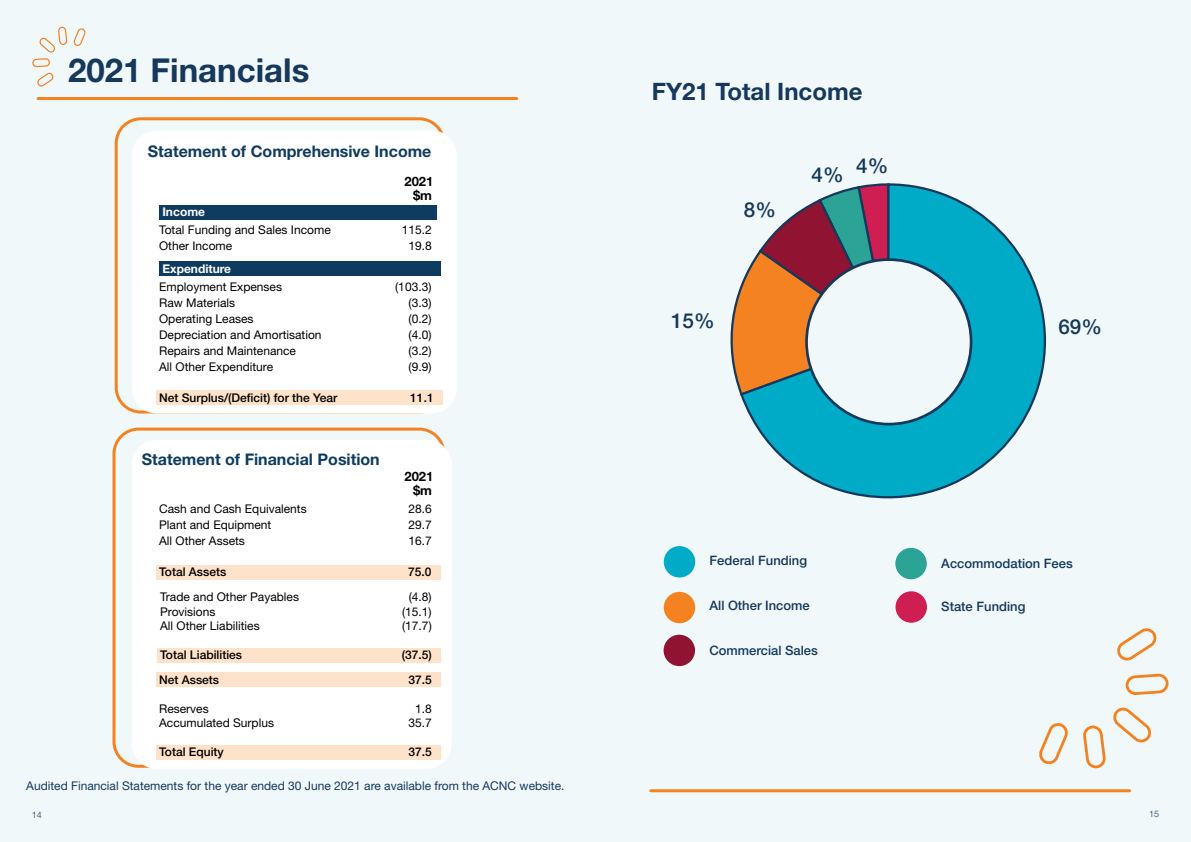
<style>
.page{position:relative;width:1191px;height:842px;background:#f0f8fa}
.page>*{position:absolute;margin:0;border:0;box-sizing:border-box;transform-origin:0 0}
.t1{font:700 33px "Helvetica Neue LT Std";color:#15385c}
.t2{font:700 24px "Helvetica Neue LT Std";color:#15385c}
.t3{font:500 20.6px "Helvetica Neue LT Std";color:#15385c}
.t4{font:700 16px "Helvetica Neue LT Std";color:#0e3b60}
.t5{font:500 13px "Helvetica Neue LT Std";color:#15385c}
.t6{font:700 13px "Helvetica Neue LT Std";color:#000}
.t7{font:12px "Helvetica Neue LT Std";color:#000}
.t8{font:500 12px "Helvetica Neue LT Std";color:#000}
.t9{font:12px "Helvetica Neue LT Std";color:#15385c}
.t10{font:700 12px "Helvetica Neue LT Std";color:#fff}
.t11{font:300 9px "Helvetica Neue LT Std";color:#15385c}
</style>
<div class="page">
<div style="left:112px;top:428px;width:333px;height:340px;border:3px solid #f58220;border-radius:25px"></div>
<div style="left:132px;top:440px;width:320px;height:329px;background:#fff;border-radius:25px"></div>
<div style="left:115px;top:117px;width:330px;height:296px;border:3px solid #f58220;border-radius:25px"></div>
<hr style="left:38px;top:97px;width:479px;height:3px;background:#f58220">
<div style="left:132px;top:130px;width:325px;height:283px;background:#fff;border-radius:25px"></div>
<div style="left:159px;top:205px;width:278px;height:15px;background:#0e3b60"></div>
<div style="left:159px;top:261px;width:281px;height:15px;background:#0e3b60"></div>
<div style="left:156px;top:390px;width:287px;height:15px;background:#fee2c9"></div>
<div style="left:156px;top:565px;width:284px;height:14px;background:#fee2c9"></div>
<div style="left:157px;top:648px;width:283px;height:15px;background:#fee2c9"></div>
<div style="left:156px;top:672px;width:284px;height:15px;background:#fee2c9"></div>
<div style="left:156px;top:745px;width:284px;height:15px;background:#fee2c9"></div>
<svg style="left:32px;top:26px;width:54px;height:86px"></svg>
<div style="left:895px;top:591px;width:32px;height:32px;background:#cf1e51;border-radius:50%"></div>
<div style="left:664px;top:546px;width:31px;height:31px;background:#00abc7;border-radius:50%"></div>
<div style="left:664px;top:592px;width:31px;height:31px;background:#f58220;border-radius:50%"></div>
<div style="left:663px;top:635px;width:32px;height:31px;background:#901431;border-radius:50%"></div>
<div style="left:895px;top:548px;width:31px;height:31px;background:#2ba395;border-radius:50%"></div>
<hr style="left:651px;top:789px;width:478px;height:3px;background:#f58220">
<svg style="left:1035px;top:720px;width:36px;height:47px"></svg>
<svg style="left:1082px;top:725px;width:22px;height:44px"></svg>
<svg style="left:1116px;top:626px;width:42px;height:37px"></svg>
<svg style="left:1124px;top:674px;width:45px;height:20px"></svg>
<svg style="left:1112px;top:704px;width:42px;height:42px"></svg>
<svg style="left:723px;top:182px;width:15px;height:215px"></svg>
<svg style="left:738px;top:182px;width:309px;height:317px"></svg>
<div style="left:806px;top:260px;width:165px;height:164px;background:#f0f8fa;border-radius:50%"></div>
<h1 class="t1" style="left:68px;top:50px;width:243px">2021 Financials</h1>
<h3 class="t4" style="left:148px;top:141px;width:285px">Statement of Comprehensive Income</h3>
<p class="t6" style="left:404px;top:173px;width:30px">2021</p>
<p class="t6" style="left:413px;top:187px;width:21px">$m</p>
<p class="t10" style="left:162px;top:205px;width:44px">Income</p>
<p class="t7" style="left:159px;top:223px;width:173px">Total Funding and Sales Income</p>
<p class="t7" style="left:402px;top:223px;width:32px">115.2</p>
<p class="t7" style="left:159px;top:239px;width:75px">Other Income</p>
<p class="t7" style="left:408px;top:239px;width:25px">19.8</p>
<p class="t10" style="left:162px;top:261px;width:70px">Expenditure</p>
<p class="t7" style="left:159px;top:279px;width:124px">Employment Expenses</p>
<p class="t7" style="left:395px;top:279px;width:38px">(103.3)</p>
<p class="t7" style="left:159px;top:295px;width:77px">Raw Materials</p>
<p class="t7" style="left:408px;top:295px;width:24px">(3.3)</p>
<p class="t7" style="left:159px;top:311px;width:96px">Operating Leases</p>
<p class="t7" style="left:408px;top:311px;width:24px">(0.2)</p>
<p class="t7" style="left:159px;top:327px;width:164px">Depreciation and Amortisation</p>
<p class="t7" style="left:408px;top:327px;width:24px">(4.0)</p>
<p class="t7" style="left:159px;top:343px;width:138px">Repairs and Maintenance</p>
<p class="t7" style="left:408px;top:343px;width:24px">(3.2)</p>
<p class="t7" style="left:159px;top:359px;width:116px">All Other Expenditure</p>
<p class="t7" style="left:408px;top:359px;width:24px">(9.9)</p>
<p class="t8" style="left:159px;top:390px;width:180px">Net Surplus/(Deficit) for the Year</p>
<p class="t8" style="left:410px;top:390px;width:25px">11.1</p>
<h3 class="t4" style="left:142px;top:449px;width:239px">Statement of Financial Position</h3>
<p class="t6" style="left:404px;top:468px;width:30px">2021</p>
<p class="t6" style="left:413px;top:483px;width:21px">$m</p>
<p class="t7" style="left:159px;top:502px;width:149px">Cash and Cash Equivalents</p>
<p class="t7" style="left:408px;top:502px;width:25px">28.6</p>
<p class="t7" style="left:159px;top:518px;width:114px">Plant and Equipment</p>
<p class="t7" style="left:408px;top:518px;width:25px">29.7</p>
<p class="t7" style="left:159px;top:534px;width:87px">All Other Assets</p>
<p class="t7" style="left:408px;top:534px;width:25px">16.7</p>
<p class="t8" style="left:159px;top:565px;width:69px">Total Assets</p>
<p class="t8" style="left:408px;top:565px;width:25px">75.0</p>
<p class="t7" style="left:160px;top:590px;width:140px">Trade and Other Payables</p>
<p class="t7" style="left:409px;top:590px;width:24px">(4.8)</p>
<p class="t7" style="left:160px;top:604px;width:57px">Provisions</p>
<p class="t7" style="left:402px;top:604px;width:31px">(15.1)</p>
<p class="t7" style="left:160px;top:619px;width:101px">All Other Liabilities</p>
<p class="t7" style="left:402px;top:619px;width:31px">(17.7)</p>
<p class="t8" style="left:160px;top:648px;width:84px">Total Liabilities</p>
<p class="t8" style="left:402px;top:648px;width:32px">(37.5)</p>
<p class="t8" style="left:159px;top:672px;width:62px">Net Assets</p>
<p class="t8" style="left:408px;top:672px;width:25px">37.5</p>
<p class="t7" style="left:159px;top:701px;width:51px">Reserves</p>
<p class="t7" style="left:415px;top:701px;width:18px">1.8</p>
<p class="t7" style="left:159px;top:715px;width:116px">Accumulated Surplus</p>
<p class="t7" style="left:408px;top:715px;width:25px">35.7</p>
<p class="t8" style="left:159px;top:745px;width:66px">Total Equity</p>
<p class="t8" style="left:408px;top:745px;width:25px">37.5</p>
<p class="t9" style="left:26px;top:778px;width:540px">Audited Financial Statements for the year ended 30 June 2021 are available from the ACNC website.</p>
<p class="t11" style="left:32px;top:810px;width:12px">14</p>
<h2 class="t2" style="left:652px;top:77px;width:212px">FY21 Total Income</h2>
<h3 class="t3" style="left:744px;top:197px;width:34px">8%</h3>
<h3 class="t3" style="left:811px;top:162px;width:34px">4%</h3>
<h3 class="t3" style="left:856px;top:153px;width:34px">4%</h3>
<h3 class="t3" style="left:671px;top:308px;width:45px">15%</h3>
<h3 class="t3" style="left:1058px;top:314px;width:45px">69%</h3>
<p class="t5" style="left:709px;top:552px;width:99px">Federal Funding</p>
<p class="t5" style="left:709px;top:597px;width:102px">All Other Income</p>
<p class="t5" style="left:941px;top:599px;width:86px">State Funding</p>
<p class="t5" style="left:709px;top:643px;width:110px">Commercial Sales</p>
<p class="t5" style="left:941px;top:555px;width:133px">Accommodation Fees</p>
<p class="t11" style="left:1149px;top:809px;width:12px">15</p>
</div>
